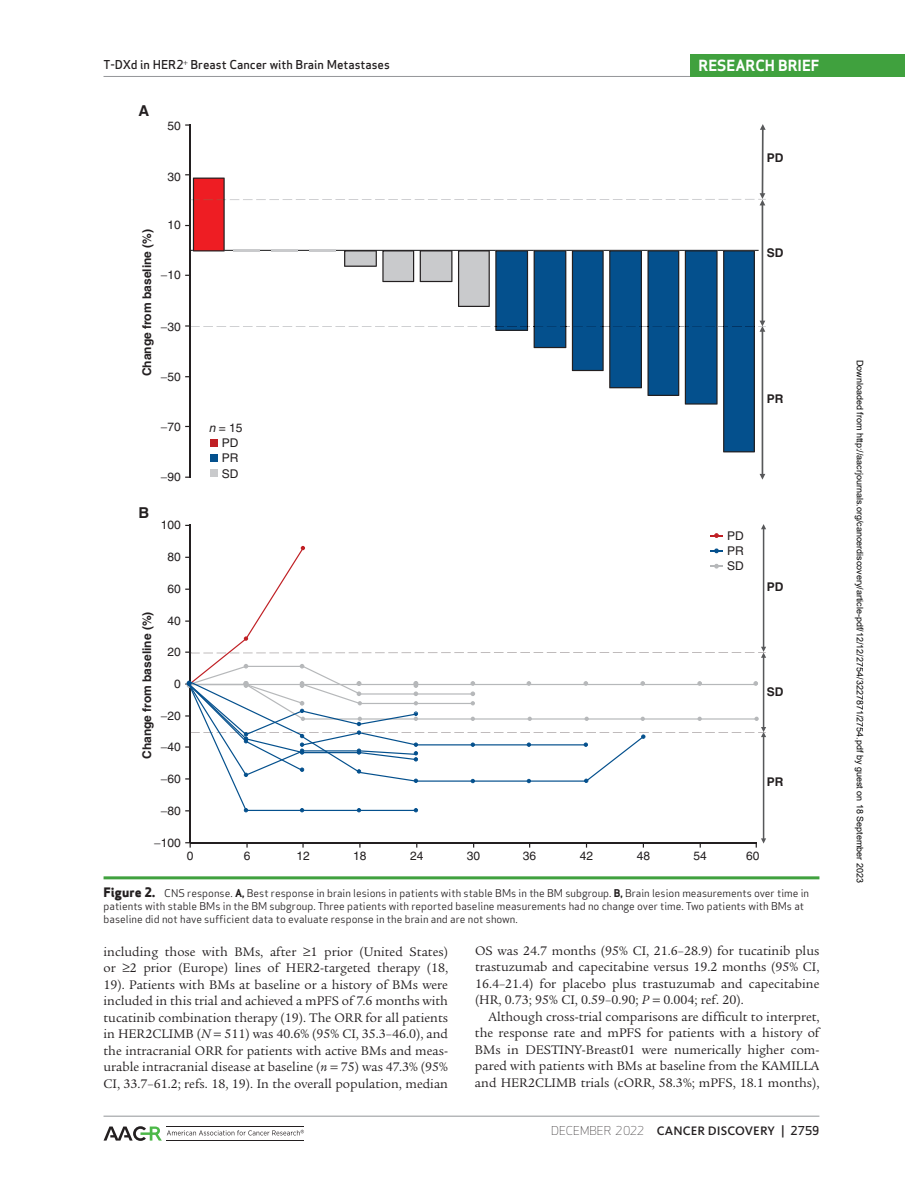
<style>
.page{position:relative;width:905px;height:1202px;background:#fff}
.page>*{position:absolute;margin:0;border:0;box-sizing:border-box;transform-origin:0 0}
.t1{font:700 15px "Apex Sans";color:#fff}
.t2{font:700 15px "Helvetica";color:#231f20}
.t3{font:13.5px/16.5px "Legacy Serif Std";color:#231f20;text-align:justify}
.t4{font:500 12.75px "Kievit OT";letter-spacing:.01em;color:#231f20}
.t5{font:12px/15.1px "Helvetica";color:#231f20;text-align:justify}
.t6{font:700 12px "Helvetica";color:#231f20}
.t7{font:500 12px "Apex Sans";color:#231f20}
.t8{font:10.5px/12.8px "Apex Sans";color:#231f20}
.t9{font:9px "Arial";color:#000}
.s1{font-style:italic}
.s2{font-weight:800;font-size:12.75px}
.s3{font-weight:700}
.s4{font-family:"Apex Sans";font-weight:300;font-size:12px}
.s5{font-family:"Apex Sans";font-size:12px}
</style>
<div class="page">
<hr style="left:103px;top:76px;width:658px;height:1px;background:#939598">
<div style="left:690px;top:54px;width:214px;height:22px;background:#40a13e"></div>
<hr style="left:103px;top:1115px;width:716px;height:1px;background:#939598">
<hr style="left:166px;top:1140px;width:138px;height:1px;background:#231f20">
<svg style="left:104px;top:1126px;width:200px;height:14px"></svg>
<hr style="left:104px;top:876px;width:715px;height:3px;background:#40a13e">
<svg style="left:185px;top:524px;width:581px;height:323px"></svg>
<svg style="left:185px;top:124px;width:580px;height:355px"></svg>
<div style="left:211px;top:439px;width:7px;height:7px;background:#c02025"></div>
<div style="left:211px;top:454px;width:7px;height:8px;background:#04508d"></div>
<div style="left:211px;top:469px;width:7px;height:8px;background:#c9cacc"></div>
<p class="t7" style="left:103px;top:54px;width:288px">T-DXd in HER2 Breast Cancer with Brain Metastases</p>
<p class="t1" style="left:698px;top:55px;width:122px">RESEARCH BRIEF</p>
<p class="t2" style="left:138px;top:102px;width:12px">A</p>
<p class="t5" style="left:167px;top:118px;width:15px">50</p>
<p class="t5" style="left:167px;top:169px;width:15px">30</p>
<p class="t6" style="left:766px;top:150px;width:18px">PD</p>
<p class="t5" style="left:167px;top:217px;width:15px">10</p>
<p class="t6" style="left:140px;top:376px;width:149px;rotate:-90deg">Change from baseline (%)</p>
<p class="t5" style="left:161px;top:267px;width:21px">−10</p>
<p class="t5" style="left:161px;top:319px;width:21px">−30</p>
<p class="t5" style="left:161px;top:369px;width:21px">−50</p>
<p class="t5" style="left:161px;top:419px;width:21px">−70</p>
<p class="t5" style="left:161px;top:469px;width:21px">−90</p>
<p class="t5" style="left:209px;top:420px;width:35px"><span class="s1">n</span> = 15</p>
<p class="t5" style="left:222px;top:435px;width:18px">PD PR SD</p>
<p class="t6" style="left:766px;top:245px;width:18px">SD</p>
<p class="t6" style="left:766px;top:391px;width:18px">PR</p>
<p class="t2" style="left:138px;top:503px;width:12px">B</p>
<p class="t5" style="left:161px;top:517px;width:22px">100</p>
<p class="t5" style="left:167px;top:549px;width:15px">80</p>
<p class="t5" style="left:167px;top:581px;width:15px">60</p>
<p class="t6" style="left:140px;top:759px;width:149px;rotate:-90deg">Change from baseline (%)</p>
<p class="t5" style="left:167px;top:613px;width:15px">40</p>
<p class="t5" style="left:167px;top:644px;width:15px">20</p>
<p class="t5" style="left:174px;top:676px;width:8px">0</p>
<p class="t5" style="left:161px;top:708px;width:21px">−20</p>
<p class="t5" style="left:161px;top:739px;width:21px">−40</p>
<p class="t5" style="left:161px;top:771px;width:21px">−60</p>
<p class="t5" style="left:161px;top:802px;width:21px">−80</p>
<p class="t5" style="left:727px;top:528px;width:18px">PD PR SD</p>
<p class="t6" style="left:766px;top:579px;width:18px">PD</p>
<p class="t6" style="left:766px;top:684px;width:18px">SD</p>
<p class="t6" style="left:766px;top:774px;width:18px">PR</p>
<p class="t5" style="left:154px;top:835px;width:28px">−100</p>
<p class="t5" style="left:187px;top:848px;width:8px">0</p>
<p class="t5" style="left:244px;top:848px;width:8px">6</p>
<p class="t5" style="left:296px;top:848px;width:15px">12</p>
<p class="t5" style="left:353px;top:848px;width:15px">18</p>
<p class="t5" style="left:410px;top:848px;width:15px">24</p>
<p class="t5" style="left:467px;top:848px;width:15px">30</p>
<p class="t5" style="left:523px;top:848px;width:15px">36</p>
<p class="t5" style="left:580px;top:848px;width:15px">42</p>
<p class="t5" style="left:636px;top:848px;width:15px">48</p>
<p class="t5" style="left:693px;top:848px;width:15px">54</p>
<p class="t5" style="left:746px;top:848px;width:15px">60</p>
<p class="t8" style="left:104px;top:886px;width:707px"><span class="s2">Figure 2.</span> CNS response. <span class="s3">A,</span> Best response in brain lesions in patients with stable BMs in the BM subgroup. <span class="s3">B,</span> Brain lesion measurements over time in patients with stable BMs in the BM subgroup. Three patients with reported baseline measurements had no change over time. Two patients with BMs at baseline did not have sufficient data to evaluate response in the brain and are not shown.</p>
<p class="t3" style="left:104px;top:943px;width:346px">including those with BMs, after ≥1 prior (United States) or ≥2 prior (Europe) lines of HER2-targeted therapy (18, 19). Patients with BMs at baseline or a history of BMs were included in this trial and achieved a mPFS of 7.6 months with tucatinib combination therapy (19). The ORR for all patients in HER2CLIMB (<span class="s1">N</span> 511) was 40.6% (95% CI, 35.3–46.0), and the intracranial ORR for patients with active BMs and meas&shy;urable intracranial disease at baseline (<span class="s1">n</span> 75) was 47.3% (95% CI, 33.7–61.2; refs. 18, 19). In the overall population, median</p>
<p class="t3" style="left:475px;top:942px;width:346px">OS was 24.7 months (95% CI, 21.6–28.9) for tucatinib plus trastuzumab and capecitabine versus 19.2 months (95% CI, 16.4–21.4) for placebo plus trastuzumab and capecitabine (HR, 0.73; 95% CI, 0.59–0.90; <span class="s1">P</span> 0.004; ref. 20).</p>
<p class="t3" style="left:475px;top:1008px;width:346px;text-indent:14px">Although cross-trial comparisons are difficult to interpret, the response rate and mPFS for patients with a history of BMs in DESTINY-Breast01 were numerically higher com&shy;pared with patients with BMs at baseline from the KAMILLA and HER2CLIMB trials (cORR, 58.3%; mPFS, 18.1 months),</p>
<p class="t4" style="left:551px;top:1123px;width:270px"><span class="s4">DECEMBER 2022</span> CANCER DISCOVERY <span class="s5">| 2759</span></p>
<p class="t9" style="left:863px;top:360px;width:524px;rotate:90deg">Downloaded from http://aacrjournals.org/cancerdiscovery/article-pdf/12/12/2754/3227871/2754.pdf by guest on 18 September 2023</p>
</div>
